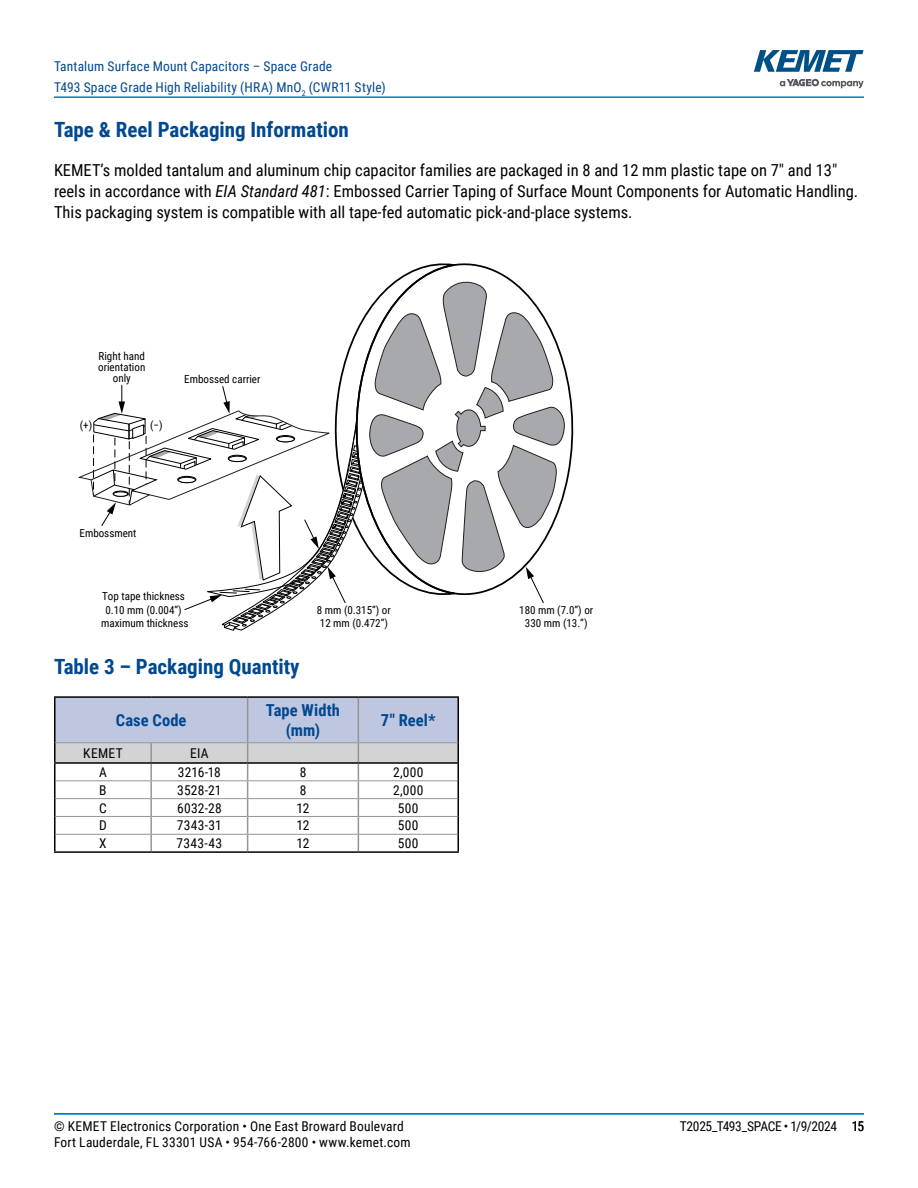
<style>
.page{position:relative;width:918px;height:1188px;background:#fff}
.page>*{position:absolute;margin:0;border:0;box-sizing:border-box;transform-origin:0 0}
.t1{font:700 21px "Roboto Condensed";color:#004990}
.t2{font:16.5px/21px "Roboto Condensed";color:#000}
.t3{font:700 16.5px/19.8px "Roboto Condensed";letter-spacing:.005em;color:#004990;text-align:center}
.t4{font:13.5px "Roboto Condensed";letter-spacing:.015em;color:#000}
.t5{font:13.5px/21px "Roboto Condensed";letter-spacing:.015em;color:#004990}
.t6{font:13.5px "Roboto Condensed";letter-spacing:-.025em;color:#000}
.t7{font:11.1px/13.2px "Roboto Condensed";color:#000;text-align:center}
.s1{font-style:italic}
</style>
<div class="page">
<hr style="left:54px;top:1113px;width:810px;height:2px;background:#007dc3">
<hr style="left:54px;top:96px;width:810px;height:2px;background:#007dc3">
<svg style="left:780px;top:79px;width:84px;height:9px"></svg>
<svg style="left:754px;top:50px;width:110px;height:22px"></svg>
<svg style="left:466px;top:263px;width:108px;height:225px"></svg>
<svg style="left:338px;top:263px;width:128px;height:287px"></svg>
<svg style="left:78px;top:385px;width:285px;height:246px"></svg>
<svg style="left:369px;top:278px;width:197px;height:325px"></svg>
<hr style="left:54px;top:851px;width:97px;height:2px;background:#000">
<hr style="left:151px;top:851px;width:97px;height:2px;background:#000">
<hr style="left:248px;top:851px;width:110px;height:2px;background:#000">
<hr style="left:358px;top:851px;width:101px;height:2px;background:#000">
<hr style="left:54px;top:696px;width:97px;height:2px;background:#000">
<hr style="left:151px;top:696px;width:97px;height:2px;background:#000">
<hr style="left:248px;top:696px;width:110px;height:2px;background:#000">
<hr style="left:358px;top:696px;width:101px;height:2px;background:#000">
<svg style="left:54px;top:697px;width:405px;height:154px"></svg>
<hr style="left:54px;top:762px;width:97px;height:2px;background:#000">
<hr style="left:151px;top:762px;width:97px;height:2px;background:#000">
<hr style="left:248px;top:762px;width:110px;height:2px;background:#000">
<hr style="left:358px;top:762px;width:101px;height:2px;background:#000">
<hr style="left:56px;top:742px;width:95px;height:1px;background:#939598">
<hr style="left:151px;top:742px;width:97px;height:1px;background:#939598">
<hr style="left:248px;top:742px;width:110px;height:1px;background:#939598">
<hr style="left:358px;top:742px;width:100px;height:1px;background:#939598">
<p class="t5" style="left:54px;top:55px;width:333px">Tantalum Surface Mount Capacitors – Space Grade<br>T493 Space Grade High Reliability (HRA) MnO<sub>2</sub> (CWR11 Style)</p>
<p class="t1" style="left:54px;top:115px;width:296px">Tape &amp; Reel Packaging Information</p>
<p class="t2" style="left:54px;top:159px;width:806px">KEMET’s molded tantalum and aluminum chip capacitor families are packaged in 8 and 12 mm plastic tape on 7" and 13" reels in accordance with <span class="s1">EIA Standard 481</span>: Embossed Carrier Taping of Surface Mount Components for Automatic Handling.<br>This packaging system is compatible with all tape-fed automatic pick-and-place systems.</p>
<p class="t7" style="left:98px;top:350px;width:49px;line-height:11.1px">Right hand orientation only</p>
<p class="t7" style="left:80px;top:418px;width:14px">(+)</p>
<p class="t7" style="left:150px;top:418px;width:14px">(−)</p>
<p class="t7" style="left:184px;top:372px;width:78px">Embossed carrier</p>
<p class="t7" style="left:80px;top:526px;width:58px">Embossment</p>
<p class="t7" style="left:101px;top:589px;width:89px">Top tape thickness<br>0.10 mm (0.004”) maximum thickness</p>
<p class="t7" style="left:317px;top:603px;width:76px;text-align:left">8 mm (0.315”) or<br>12 mm (0.472”)</p>
<p class="t1" style="left:54px;top:652px;width:247px">Table 3 – Packaging Quantity</p>
<p class="t3" style="left:116px;top:710px;width:72px">Case Code</p>
<p class="t3" style="left:266px;top:700px;width:76px">Tape Width (mm)</p>
<p class="t3" style="left:381px;top:710px;width:56px">7" Reel*</p>
<p class="t4" style="left:83px;top:743px;width:41px">KEMET</p>
<p class="t4" style="left:190px;top:743px;width:20px">EIA</p>
<p class="t4" style="left:99px;top:763px;width:9px">A</p>
<p class="t4" style="left:178px;top:763px;width:44px">3216-18</p>
<p class="t4" style="left:300px;top:763px;width:8px">8</p>
<p class="t4" style="left:393px;top:763px;width:32px">2,000</p>
<p class="t4" style="left:99px;top:781px;width:9px">B</p>
<p class="t4" style="left:177px;top:781px;width:46px">3528-21</p>
<p class="t4" style="left:300px;top:781px;width:8px">8</p>
<p class="t4" style="left:393px;top:781px;width:32px">2,000</p>
<p class="t4" style="left:99px;top:798px;width:9px">C</p>
<p class="t4" style="left:177px;top:798px;width:46px">6032-28</p>
<p class="t4" style="left:297px;top:798px;width:14px">12</p>
<p class="t4" style="left:398px;top:798px;width:22px">500</p>
<p class="t4" style="left:99px;top:816px;width:9px">D</p>
<p class="t4" style="left:177px;top:816px;width:47px">7343-31</p>
<p class="t4" style="left:297px;top:816px;width:14px">12</p>
<p class="t4" style="left:398px;top:816px;width:22px">500</p>
<p class="t4" style="left:99px;top:834px;width:9px">X</p>
<p class="t4" style="left:176px;top:834px;width:47px">7343-43</p>
<p class="t4" style="left:297px;top:834px;width:14px">12</p>
<p class="t4" style="left:398px;top:834px;width:22px">500</p>
<p class="t7" style="left:519px;top:603px;width:76px">180 mm (7.0”) or<br>330 mm (13.”)</p>
<p class="t4" style="left:54px;top:1116px;width:351px">© KEMET Electronics Corporation • One East Broward Boulevard</p>
<p class="t6" style="left:680px;top:1116px;width:159px">T2025_T493_SPACE • 1/9/2024</p>
<p class="t4" style="left:54px;top:1133px;width:358px">Fort Lauderdale, FL 33301 USA • 954-766-2800 • www.kemet.com</p>
<p class="t4" style="left:852px;top:1116px;width:14px">15</p>
</div>
